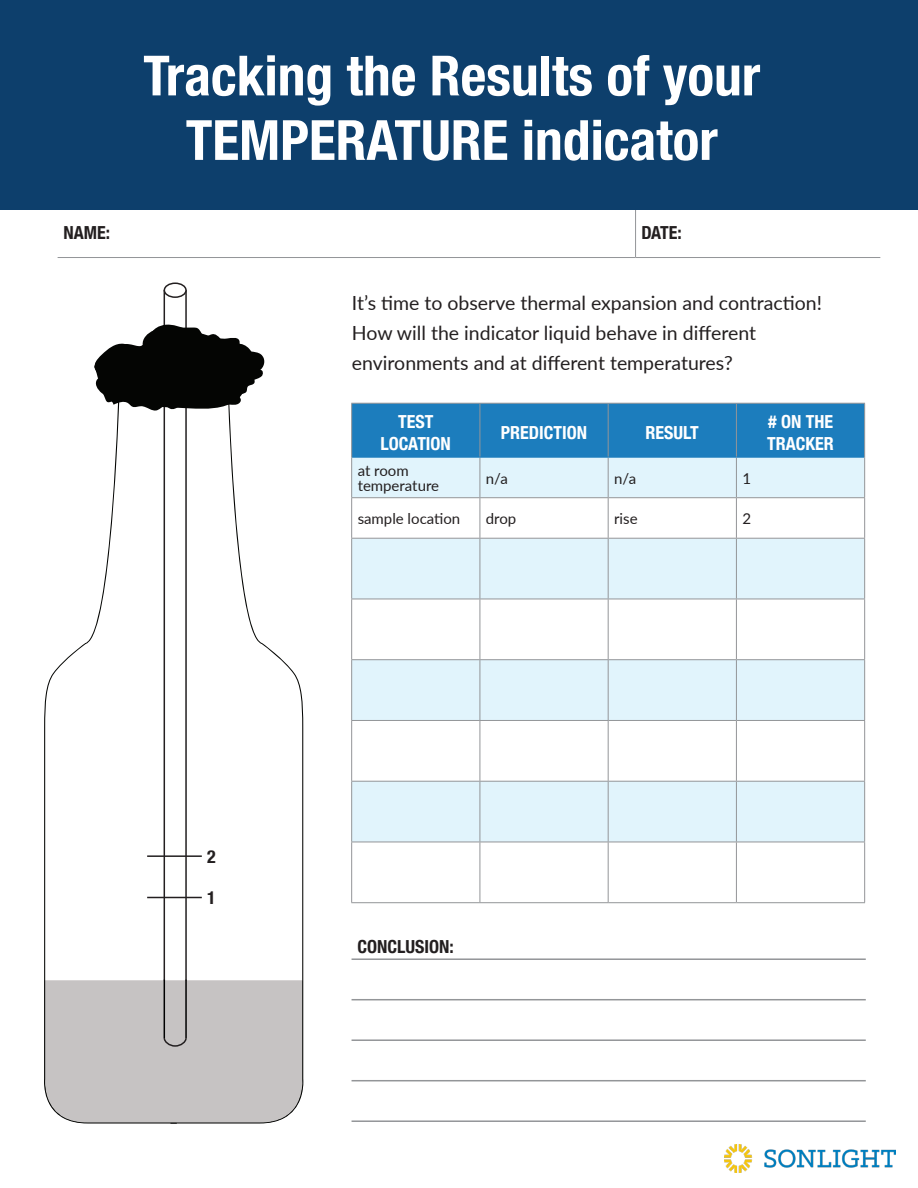
<style>
.page{position:relative;width:918px;height:1188px;background:#fff}
.page>*{position:absolute;margin:0;border:0;box-sizing:border-box;transform-origin:0 0}
.t1{font:700 condensed 55.5px/64.5px "Helvetica Neue LT";color:#fff;text-align:center}
.t2{font:19.5px/30px "Lato";color:#231f20}
.t3{font:700 condensed 18px/21.6px "Helvetica Neue LT";color:#fff}
.t4{font:700 condensed 18px "Helvetica Neue LT";color:#231f20}
.t5{font:15px "Lato";color:#231f20}
</style>
<div class="page">
<hr style="left:58px;top:257px;width:578px;height:1px;background:#939598">
<hr style="left:636px;top:257px;width:244px;height:1px;background:#939598">
<hr style="left:635px;top:204px;width:1px;height:53px;background:#939598">
<div style="left:0;top:0;width:918px;height:210px;background:#0d3f6c"></div>
<div style="left:352px;top:404px;width:512px;height:53px;background:#1c7dbd"></div>
<svg style="left:352px;top:458px;width:512px;height:384px;fill:#e1f4fc"></svg>
<svg style="left:352px;top:498px;width:512px;height:40px"></svg>
<hr style="left:480px;top:404px;width:1px;height:53px;background:#939598">
<hr style="left:608px;top:404px;width:1px;height:53px;background:#939598">
<hr style="left:736px;top:404px;width:1px;height:53px;background:#939598">
<hr style="left:480px;top:458px;width:1px;height:39px;background:#939598">
<hr style="left:608px;top:458px;width:1px;height:39px;background:#939598">
<hr style="left:736px;top:458px;width:1px;height:39px;background:#939598">
<hr style="left:351px;top:497px;width:129px;height:1px;background:#939598">
<hr style="left:480px;top:497px;width:128px;height:1px;background:#939598">
<hr style="left:480px;top:498px;width:1px;height:40px;background:#939598">
<hr style="left:608px;top:497px;width:128px;height:1px;background:#939598">
<hr style="left:608px;top:498px;width:1px;height:40px;background:#939598">
<hr style="left:736px;top:497px;width:129px;height:1px;background:#939598">
<hr style="left:736px;top:498px;width:1px;height:40px;background:#939598">
<hr style="left:351px;top:538px;width:129px;height:1px;background:#939598">
<hr style="left:480px;top:538px;width:128px;height:1px;background:#939598">
<hr style="left:480px;top:539px;width:1px;height:60px;background:#939598">
<hr style="left:608px;top:538px;width:128px;height:1px;background:#939598">
<hr style="left:608px;top:539px;width:1px;height:60px;background:#939598">
<hr style="left:736px;top:538px;width:129px;height:1px;background:#939598">
<hr style="left:736px;top:539px;width:1px;height:60px;background:#939598">
<hr style="left:351px;top:599px;width:129px;height:1px;background:#939598">
<hr style="left:480px;top:599px;width:128px;height:1px;background:#939598">
<hr style="left:480px;top:599px;width:1px;height:60px;background:#939598">
<hr style="left:608px;top:599px;width:128px;height:1px;background:#939598">
<hr style="left:608px;top:599px;width:1px;height:60px;background:#939598">
<hr style="left:736px;top:599px;width:129px;height:1px;background:#939598">
<hr style="left:736px;top:599px;width:1px;height:60px;background:#939598">
<hr style="left:351px;top:659px;width:129px;height:1px;background:#939598">
<hr style="left:480px;top:659px;width:128px;height:1px;background:#939598">
<hr style="left:480px;top:660px;width:1px;height:60px;background:#939598">
<hr style="left:608px;top:659px;width:128px;height:1px;background:#939598">
<hr style="left:608px;top:660px;width:1px;height:60px;background:#939598">
<hr style="left:736px;top:659px;width:129px;height:1px;background:#939598">
<hr style="left:736px;top:660px;width:1px;height:60px;background:#939598">
<hr style="left:351px;top:720px;width:129px;height:1px;background:#939598">
<hr style="left:480px;top:720px;width:128px;height:1px;background:#939598">
<hr style="left:480px;top:721px;width:1px;height:60px;background:#939598">
<hr style="left:608px;top:720px;width:128px;height:1px;background:#939598">
<hr style="left:608px;top:721px;width:1px;height:60px;background:#939598">
<hr style="left:736px;top:720px;width:129px;height:1px;background:#939598">
<hr style="left:736px;top:721px;width:1px;height:60px;background:#939598">
<hr style="left:351px;top:781px;width:129px;height:1px;background:#939598">
<hr style="left:480px;top:781px;width:128px;height:1px;background:#939598">
<hr style="left:480px;top:782px;width:1px;height:60px;background:#939598">
<hr style="left:608px;top:781px;width:128px;height:1px;background:#939598">
<hr style="left:608px;top:782px;width:1px;height:60px;background:#939598">
<hr style="left:736px;top:781px;width:129px;height:1px;background:#939598">
<hr style="left:736px;top:782px;width:1px;height:60px;background:#939598">
<hr style="left:351px;top:842px;width:129px;height:1px;background:#939598">
<hr style="left:480px;top:842px;width:128px;height:1px;background:#939598">
<hr style="left:480px;top:842px;width:1px;height:60px;background:#939598">
<hr style="left:608px;top:842px;width:128px;height:1px;background:#939598">
<hr style="left:608px;top:842px;width:1px;height:60px;background:#939598">
<hr style="left:736px;top:842px;width:129px;height:1px;background:#939598">
<hr style="left:736px;top:842px;width:1px;height:60px;background:#939598">
<hr style="left:352px;top:457px;width:128px;height:1px;background:#1c7dbd">
<hr style="left:480px;top:457px;width:128px;height:1px;background:#1c7dbd">
<hr style="left:608px;top:457px;width:128px;height:1px;background:#1c7dbd">
<hr style="left:736px;top:457px;width:128px;height:1px;background:#1c7dbd">
<hr style="left:351px;top:403px;width:129px;height:1px;background:#939598">
<hr style="left:351px;top:404px;width:1px;height:53px;background:#939598">
<hr style="left:480px;top:403px;width:128px;height:1px;background:#939598">
<hr style="left:608px;top:403px;width:128px;height:1px;background:#939598">
<hr style="left:736px;top:403px;width:129px;height:1px;background:#939598">
<hr style="left:864px;top:404px;width:1px;height:53px;background:#939598">
<hr style="left:351px;top:457px;width:1px;height:40px;background:#939598">
<hr style="left:864px;top:457px;width:1px;height:40px;background:#939598">
<hr style="left:351px;top:498px;width:1px;height:40px;background:#939598">
<hr style="left:864px;top:498px;width:1px;height:40px;background:#939598">
<hr style="left:351px;top:539px;width:1px;height:60px;background:#939598">
<hr style="left:864px;top:539px;width:1px;height:60px;background:#939598">
<hr style="left:351px;top:599px;width:1px;height:60px;background:#939598">
<hr style="left:864px;top:599px;width:1px;height:60px;background:#939598">
<hr style="left:351px;top:660px;width:1px;height:60px;background:#939598">
<hr style="left:864px;top:660px;width:1px;height:60px;background:#939598">
<hr style="left:351px;top:721px;width:1px;height:60px;background:#939598">
<hr style="left:864px;top:721px;width:1px;height:60px;background:#939598">
<hr style="left:351px;top:782px;width:1px;height:60px;background:#939598">
<hr style="left:864px;top:782px;width:1px;height:60px;background:#939598">
<hr style="left:351px;top:842px;width:1px;height:60px;background:#939598">
<hr style="left:864px;top:842px;width:1px;height:60px;background:#939598">
<hr style="left:351px;top:902px;width:129px;height:1px;background:#939598">
<hr style="left:480px;top:902px;width:128px;height:1px;background:#939598">
<hr style="left:608px;top:902px;width:128px;height:1px;background:#939598">
<hr style="left:736px;top:902px;width:129px;height:1px;background:#939598">
<hr style="left:352px;top:958px;width:514px;height:2px;background:#939598">
<hr style="left:352px;top:999px;width:514px;height:1px;background:#939598">
<hr style="left:352px;top:1039px;width:514px;height:2px;background:#939598">
<hr style="left:352px;top:1080px;width:514px;height:1px;background:#939598">
<hr style="left:352px;top:1120px;width:514px;height:2px;background:#939598">
<svg style="left:177px;top:412px;width:126px;height:712px"></svg>
<svg style="left:44px;top:412px;width:133px;height:712px"></svg>
<svg style="left:94px;top:324px;width:171px;height:88px"></svg>
<div style="left:164px;top:282px;width:23px;height:16px;border:2px solid #231f20;border-radius:50%"></div>
<div style="left:44px;top:980px;width:260px;height:143px;background:#c6c3c3"></div>
<hr style="left:185px;top:980px;width:2px;height:58px;background:#000">
<hr style="left:147px;top:897px;width:55px;height:1px;background:#231f20">
<hr style="left:147px;top:855px;width:55px;height:2px;background:#231f20">
<img style="left:725px;top:1144px;width:171px;height:28px">
<p class="t1" style="left:143px;top:43px;width:619px">Tracking the Results of your<br>TEMPERATURE indicator</p>
<p class="t4" style="left:64px;top:222px;width:48px">NAME:</p>
<p class="t4" style="left:642px;top:222px;width:42px">DATE:</p>
<p class="t2" style="left:352px;top:287px;width:472px">It’s time to observe thermal expansion and contraction!<br>How will the indicator liquid behave in different environments and at different temperatures?</p>
<p class="t3" style="left:398px;top:411px;width:37px">TEST</p>
<p class="t3" style="left:381px;top:432px;width:72px">LOCATION</p>
<p class="t5" style="left:358px;top:460px;width:53px">at room</p>
<p class="t5" style="left:358px;top:475px;width:83px">temperature</p>
<p class="t3" style="left:501px;top:421px;width:88px">PREDICTION</p>
<p class="t3" style="left:646px;top:421px;width:55px">RESULT</p>
<p class="t3" style="left:767px;top:411px;width:68px"># ON THE<br>TRACKER</p>
<p class="t5" style="left:486px;top:467px;width:24px">n/a</p>
<p class="t5" style="left:614px;top:467px;width:24px">n/a</p>
<p class="t5" style="left:742px;top:467px;width:10px">1</p>
<p class="t4" style="left:207px;top:846px;width:10px">2</p>
<p class="t4" style="left:207px;top:887px;width:10px">1</p>
<p class="t5" style="left:358px;top:508px;width:104px">sample location</p>
<p class="t5" style="left:486px;top:508px;width:32px">drop</p>
<p class="t5" style="left:614px;top:508px;width:25px">rise</p>
<p class="t5" style="left:742px;top:508px;width:10px">2</p>
<p class="t4" style="left:358px;top:936px;width:98px">CONCLUSION:</p>
</div>
